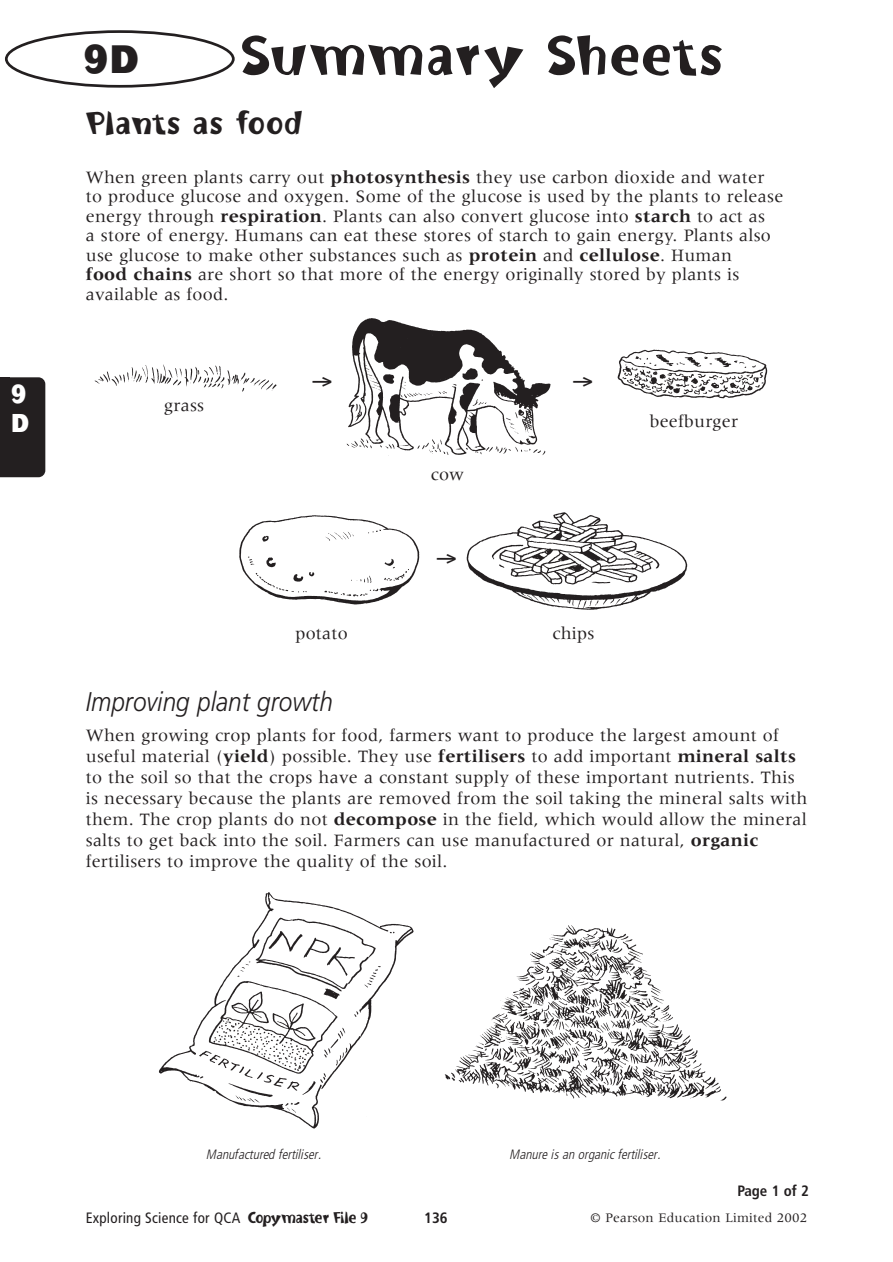
<style>
.page{position:relative;width:893px;height:1262px;background:#fff}
.page>*{position:absolute;margin:0;border:0;box-sizing:border-box;transform-origin:0 0}
.t1{font:63.45px "Burweed ICG";letter-spacing:.035em;color:#231f20;scale:1.1 1}
.t2{font:800 39.15px "Cosmos";color:#231f20;scale:.9 1}
.t3{font:36px "Burweed ICG";letter-spacing:.035em;color:#231f20;scale:1.1 1}
.t4{font:italic 300 27px "Frutiger";color:#231f20;scale:.9 1}
.t5{font:800 25.5px/28.5px "Cosmos";color:#fff;scale:.85 1}
.t6{font:18px/19.5px "Meridien";letter-spacing:.015em;color:#231f20}
.t7{font:condensed 15px "Frutiger";letter-spacing:.015em;color:#231f20}
.t8{font:700 condensed 15px "Frutiger";color:#231f20}
.t9{font:italic 300 condensed 13.5px "Frutiger";color:#231f20}
.t10{font:13.5px "Meridien";letter-spacing:.015em;color:#231f20}
.s1{font-weight:700}
.s2{font-family:"Burweed ICG";font-stretch:normal;font-size:18px}
</style>
<div class="page">
<svg style="left:5px;top:30px;width:230px;height:58px"></svg>
<div style="left:9px;top:377px;width:36px;height:100px;background:#231f20"></div>
<div style="left:0;top:377px;width:9px;height:100px;background:#231f20"></div>
<img style="left:94px;top:364px;width:183px;height:28px">
<img style="left:158px;top:892px;width:256px;height:237px">
<img style="left:444px;top:925px;width:283px;height:176px">
<img style="left:346px;top:318px;width:205px;height:138px">
<img style="left:617px;top:349px;width:151px;height:50px">
<img style="left:239px;top:515px;width:181px;height:90px">
<img style="left:466px;top:512px;width:222px;height:98px">
<h3 class="t5" style="left:12px;top:382px;width:22px">9<br>D</h3>
<h2 class="t2" style="left:84px;top:46px;width:62px">9D</h2>
<h1 class="t1" style="left:241px;top:32px;width:439px">Summary Sheets</h1>
<h3 class="t3" style="left:86px;top:110px;width:199px">Plants as food</h3>
<p class="t6" style="left:86px;top:169px;width:699px">When green plants carry out <span class="s1">photosynthesis</span> they use carbon dioxide and water to produce glucose and oxygen. Some of the glucose is used by the plants to release energy through <span class="s1">respiration</span>. Plants can also convert glucose into <span class="s1">starch</span> to act as<br>a store of energy. Humans can eat these stores of starch to gain energy. Plants also use glucose to make other substances such as <span class="s1">protein</span> and <span class="s1">cellulose</span>. Human<br><span class="s1">food chains</span> are short so that more of the energy originally stored by plants is available as food.</p>
<p class="t6" style="left:164px;top:397px;width:42px">grass</p>
<p class="t6" style="left:431px;top:466px;width:35px">cow</p>
<p class="t6" style="left:649px;top:413px;width:90px">beefburger</p>
<p class="t6" style="left:295px;top:625px;width:54px">potato</p>
<p class="t6" style="left:552px;top:625px;width:44px">chips</p>
<h3 class="t4" style="left:86px;top:690px;width:276px">Improving plant growth</h3>
<p class="t6" style="left:86px;top:725px;width:723px;line-height:21px">When growing crop plants for food, farmers want to produce the largest amount of useful material (<span class="s1">yield</span>) possible. They use <span class="s1">fertilisers</span> to add important <span class="s1">mineral salts </span>to the soil so that the crops have a constant supply of these important nutrients. This is necessary because the plants are removed from the soil taking the mineral salts with them. The crop plants do not <span class="s1">decompose</span> in the field, which would allow the mineral salts to get back into the soil. Farmers can use manufactured or natural, <span class="s1">organic </span>fertilisers to improve the quality of the soil.</p>
<p class="t9" style="left:207px;top:1148px;width:116px">Manufactured fertiliser.</p>
<p class="t9" style="left:510px;top:1148px;width:152px">Manure is an organic fertiliser.</p>
<p class="t8" style="left:737px;top:1184px;width:73px">Page 1 of 2</p>
<p class="t7" style="left:86px;top:1211px;width:284px">Exploring Science for QCA <span class="s2">Copymaster File 9</span></p>
<p class="t8" style="left:424px;top:1211px;width:25px">136</p>
<p class="t10" style="left:590px;top:1212px;width:219px">© Pearson Education Limited 2002</p>
</div>
